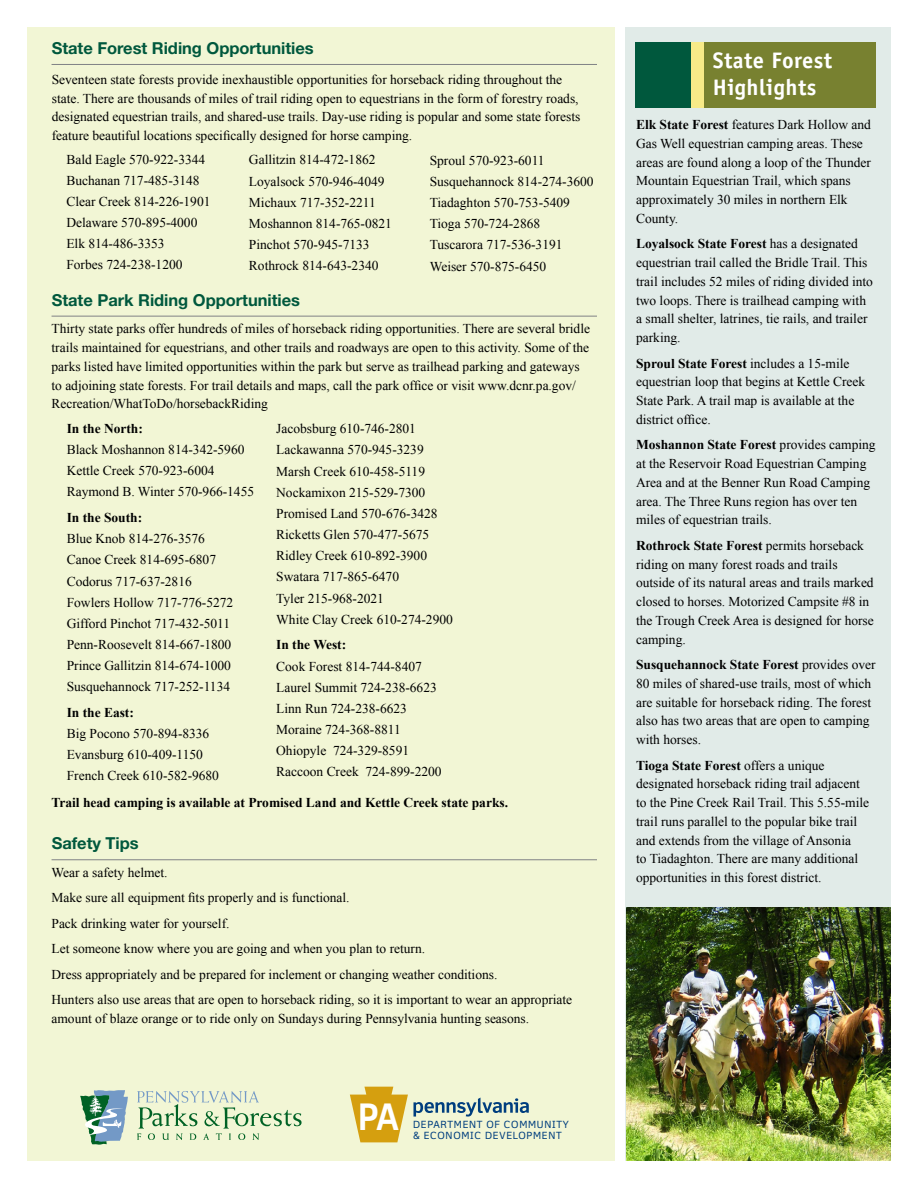
<style>
.page{position:relative;width:918px;height:1188px;background:#fff}
.page>*{position:absolute;margin:0;border:0;box-sizing:border-box;transform-origin:0 0}
.t1{font:700 36.45px "Felbridge Std";color:#fff;scale:.91 1}
.t2{font:700 22.5px/27px "Officina Sans Std";letter-spacing:.02em;color:#fff}
.t3{font:700 16.5px "Helvetica Neue LT Std";color:#00583d}
.t4{font:13.5px/21.1px "Times New Roman";color:#000}
.t5{font:700 13.5px "Times New Roman";color:#000}
.t6{font:9.9px/11.9px "Felbridge Std";letter-spacing:.075em;color:#003e7e}
.s1{font-weight:700}
</style>
<div class="page">
<div style="left:625px;top:27px;width:266px;height:1134px;background:#e1ebe8"></div>
<div style="left:27px;top:27px;width:588px;height:1134px;background:#f2f6d5"></div>
<div style="left:704px;top:42px;width:172px;height:66px;background:#788130"></div>
<div style="left:636px;top:42px;width:55px;height:66px;background:#00583d"></div>
<div style="left:691px;top:42px;width:13px;height:66px;background:#f7ea88"></div>
<hr style="left:52px;top:859px;width:545px;height:1px;background:#808285">
<hr style="left:52px;top:64px;width:545px;height:1px;background:#808285">
<hr style="left:52px;top:316px;width:545px;height:1px;background:#808285">
<svg style="left:137px;top:1091px;width:165px;height:49px"></svg>
<svg style="left:80px;top:1090px;width:48px;height:55px"></svg>
<svg style="left:350px;top:1087px;width:179px;height:55px"></svg>
<img style="left:626px;top:908px;width:265px;height:253px">
<p class="t3" style="left:52px;top:38px;width:264px">State Forest Riding Opportunities</p>
<h2 class="t2" style="left:713px;top:46px;width:121px">State Forest<br>Highlights</h2>
<p class="t4" style="left:52px;top:70px;width:530px;line-height:18.8px">Seventeen state forests provide inexhaustible opportunities for horseback riding throughout the state. There are thousands of miles of trail riding open to equestrians in the form of forestry roads, designated equestrian trails, and shared-use trails. Day-use riding is popular and some state forests feature beautiful locations specifically designed for horse camping.</p>
<p class="t4" style="left:636px;top:115px;width:236px;line-height:18.8px"><span class="s1">Elk State Forest</span> features Dark Hollow and Gas Well equestrian camping areas. These areas are found along a loop of the Thunder Mountain Equestrian Trail, which spans approximately 30 miles in northern Elk County.</p>
<p class="t4" style="left:636px;top:234px;width:238px;line-height:18.8px"><span class="s1">Loyalsock State Forest</span> has a designated equestrian trail called the Bridle Trail. This trail includes 52 miles of riding divided into two loops. There is trailhead camping with a small shelter, latrines, tie rails, and trailer parking.</p>
<p class="t4" style="left:636px;top:354px;width:231px;line-height:18.8px"><span class="s1">Sproul State Forest</span> includes a 15-mile equestrian loop that begins at Kettle Creek State Park. A trail map is available at the district office.</p>
<p class="t4" style="left:636px;top:435px;width:241px;line-height:18.8px"><span class="s1">Moshannon State Forest</span> provides camping at the Reservoir Road Equestrian Camping Area and at the Benner Run Road Camping area. The Three Runs region has over ten miles of equestrian trails.</p>
<p class="t4" style="left:636px;top:536px;width:239px;line-height:18.8px"><span class="s1">Rothrock State Forest</span> permits horseback riding on many forest roads and trails outside of its natural areas and trails marked closed to horses. Motorized Campsite #8 in the Trough Creek Area is designed for horse camping.</p>
<p class="t4" style="left:636px;top:655px;width:241px;line-height:18.8px"><span class="s1">Susquehannock State Forest</span> provides over 80 miles of shared-use trails, most of which are suitable for horseback riding. The forest also has two areas that are open to camping with horses.</p>
<p class="t4" style="left:636px;top:756px;width:234px;line-height:18.8px"><span class="s1">Tioga State Forest</span> offers a unique designated horseback riding trail adjacent to the Pine Creek Rail Trail. This 5.55-mile trail runs parallel to the popular bike trail and extends from the village of Ansonia<br>to Tiadaghton. There are many additional</p>
<p class="t4" style="left:66px;top:148px;width:146px">Bald Eagle 570-922-3344<br>Buchanan 717-485-3148<br>Clear Creek 814-226-1901<br>Delaware 570-895-4000<br>Elk 814-486-3353<br>Forbes 724-238-1200</p>
<p class="t4" style="left:249px;top:149px;width:145px">Gallitzin 814-472-1862<br>Loyalsock 570-946-4049<br>Michaux 717-352-2211<br>Moshannon 814-765-0821<br>Pinchot 570-945-7133<br>Rothrock 814-643-2340</p>
<p class="t4" style="left:430px;top:149px;width:165px">Sproul 570-923-6011<br>Susquehannock 814-274-3600<br>Tiadaghton 570-753-5409<br>Tioga 570-724-2868<br>Tuscarora 717-536-3191<br>Weiser 570-875-6450</p>
<p class="t3" style="left:52px;top:290px;width:250px">State Park Riding Opportunities</p>
<p class="t4" style="left:52px;top:319px;width:540px;line-height:18.8px">Thirty state parks offer hundreds of miles of horseback riding opportunities. There are several bridle trails maintained for equestrians, and other trails and roadways are open to this activity. Some of the parks listed have limited opportunities within the park but serve as trailhead parking and gateways to adjoining state forests. For trail details and maps, call the park office or visit www.dcnr.pa.gov/ Recreation/WhatToDo/horsebackRiding</p>
<p class="t5" style="left:67px;top:419px;width:78px">In the North:</p>
<p class="t4" style="left:67px;top:439px;width:189px">Black Moshannon 814-342-5960<br>Kettle Creek 570-923-6004<br>Raymond B. Winter 570-966-1455</p>
<p class="t5" style="left:67px;top:508px;width:77px">In the South:</p>
<p class="t4" style="left:67px;top:528px;width:168px">Blue Knob 814-276-3576<br>Canoe Creek 814-695-6807<br>Codorus 717-637-2816<br>Fowlers Hollow 717-776-5272<br>Gifford Pinchot 717-432-5011<br>Penn-Roosevelt 814-667-1800<br>Prince Gallitzin 814-674-1000<br>Susquehannock 717-252-1134</p>
<p class="t5" style="left:67px;top:703px;width:69px">In the East:</p>
<p class="t4" style="left:67px;top:723px;width:154px">Big Pocono 570-894-8336<br>Evansburg 610-409-1150<br>French Creek 610-582-9680</p>
<p class="t4" style="left:276px;top:418px;width:178px">Jacobsburg 610-746-2801<br>Lackawanna 570-945-3239<br>Marsh Creek 610-458-5119<br>Nockamixon 215-529-7300<br>Promised Land 570-676-3428<br>Ricketts Glen 570-477-5675<br>Ridley Creek 610-892-3900<br>Swatara 717-865-6470<br>Tyler 215-968-2021<br>White Clay Creek 610-274-2900</p>
<p class="t5" style="left:276px;top:635px;width:71px">In the West:</p>
<p class="t4" style="left:276px;top:655px;width:167px">Cook Forest 814-744-8407<br>Laurel Summit 724-238-6623<br>Linn Run 724-238-6623<br>Moraine 724-368-8811<br>Ohiopyle 724-329-8591<br>Raccoon Creek 724-899-2200</p>
<p class="t5" style="left:52px;top:794px;width:458px">Trail head camping is available at Promised Land and Kettle Creek state parks.</p>
<p class="t3" style="left:52px;top:833px;width:89px">Safety Tips</p>
<p class="t4" style="left:52px;top:862px;width:118px">Wear a safety helmet.</p>
<p class="t4" style="left:636px;top:867px;width:187px">opportunities in this forest district.</p>
<p class="t4" style="left:52px;top:885px;width:522px;line-height:25.5px">Make sure all equipment fits properly and is functional.<br>Pack drinking water for yourself.<br>Let someone know where you are going and when you plan to return.<br>Dress appropriately and be prepared for inclement or changing weather conditions.<br>Hunters also use areas that are open to horseback riding, so it is important to wear an appropriate</p>
<p class="t4" style="left:52px;top:1008px;width:479px">amount of blaze orange or to ride only on Sundays during Pennsylvania hunting seasons.</p>
<h1 class="t1" style="left:358px;top:1095px;width:47px">PA</h1>
<p class="t6" style="left:413px;top:1118px;width:157px">DEPARTMENT OF COMMUNITY &amp; ECONOMIC DEVELOPMENT</p>
</div>
